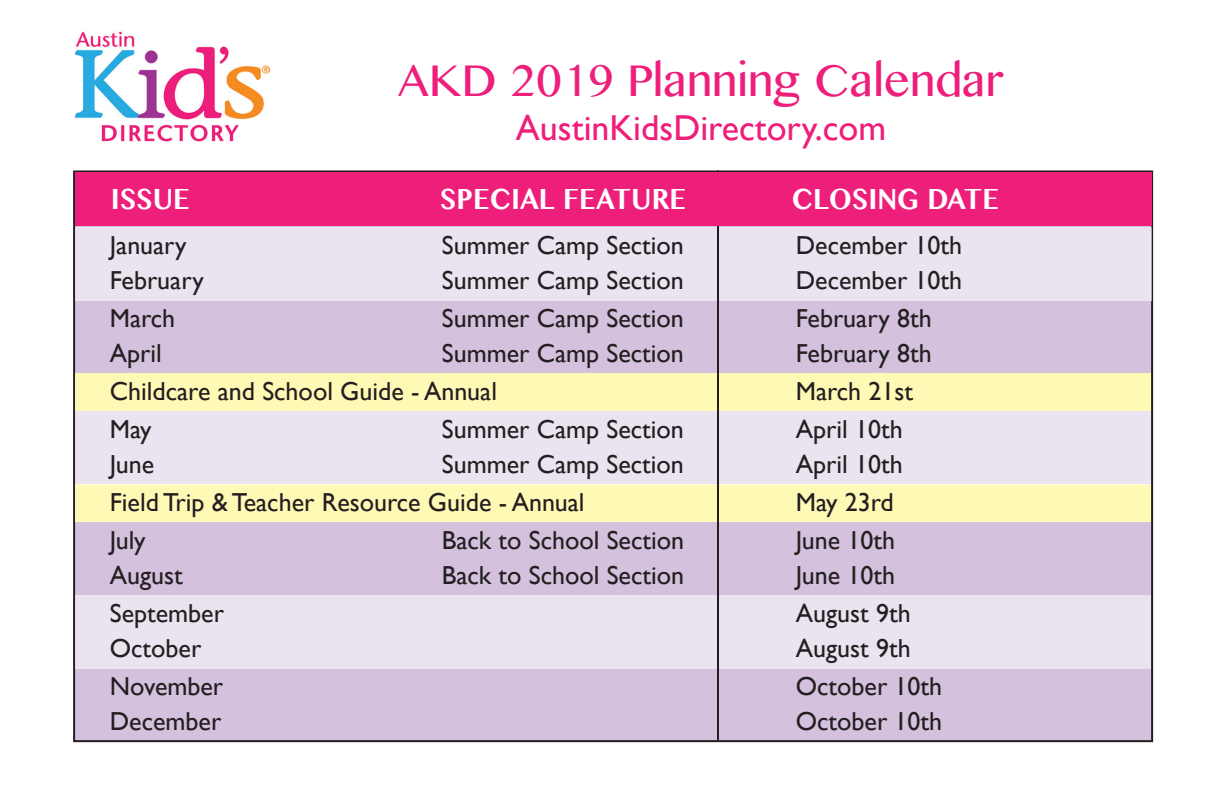
<style>
.page{position:relative;width:1224px;height:792px;background:#fff}
.page>*{position:absolute;margin:0;border:0;box-sizing:border-box;transform-origin:0 0}
.t1{font:50px "Kannada MN";color:#ee1e7b}
.t2{font:36px "Gill Sans";color:#ee1e7b}
.t3{font:700 32px "Kannada MN";color:#fff;scale:.88 1}
.t4{font:26px "Gill Sans";color:#231f20}
</style>
<div class="page">
<div style="left:74px;top:171px;width:1078px;height:570px;background:#d3c1dd"></div>
<div style="left:75px;top:227px;width:1076px;height:74px;background:#ebe3ef"></div>
<div style="left:75px;top:373px;width:1076px;height:37px;background:#fff9b6"></div>
<div style="left:75px;top:485px;width:1076px;height:37px;background:#fff9b6"></div>
<div style="left:75px;top:411px;width:1076px;height:74px;background:#ebe3ef"></div>
<div style="left:75px;top:596px;width:1076px;height:73px;background:#ebe3ef"></div>
<img style="left:75px;top:31px;width:195px;height:111px">
<hr style="left:717px;top:170px;width:2px;height:570px;background:#231f20">
<div style="left:75px;top:172px;width:1076px;height:54px;background:#ee1e7b"></div>
<p class="t1" style="left:398px;top:50px;width:607px">AKD 2019 Planning Calendar</p>
<p class="t2" style="left:516px;top:107px;width:372px">AustinKidsDirectory.com</p>
<p class="t3" style="left:111px;top:179px;width:92px">ISSUE</p>
<p class="t3" style="left:440px;top:179px;width:281px">SPECIAL FEATURE</p>
<p class="t3" style="left:792px;top:179px;width:237px">CLOSING DATE</p>
<p class="t4" style="left:110px;top:230px;width:78px">January</p>
<p class="t4" style="left:442px;top:230px;width:244px">Summer Camp Section</p>
<p class="t4" style="left:796px;top:230px;width:168px">December 10th</p>
<p class="t4" style="left:110px;top:265px;width:96px">February</p>
<p class="t4" style="left:442px;top:265px;width:244px">Summer Camp Section</p>
<p class="t4" style="left:796px;top:265px;width:168px">December 10th</p>
<p class="t4" style="left:110px;top:303px;width:67px">March</p>
<p class="t4" style="left:442px;top:303px;width:244px">Summer Camp Section</p>
<p class="t4" style="left:796px;top:303px;width:137px">February 8th</p>
<p class="t4" style="left:110px;top:338px;width:54px">April</p>
<p class="t4" style="left:442px;top:338px;width:244px">Summer Camp Section</p>
<p class="t4" style="left:796px;top:338px;width:137px">February 8th</p>
<p class="t4" style="left:110px;top:376px;width:389px">Childcare and School Guide - Annual</p>
<p class="t4" style="left:796px;top:376px;width:119px">March 21st</p>
<p class="t4" style="left:110px;top:414px;width:43px">May</p>
<p class="t4" style="left:442px;top:414px;width:244px">Summer Camp Section</p>
<p class="t4" style="left:796px;top:414px;width:108px">April 10th</p>
<p class="t4" style="left:110px;top:449px;width:46px">June</p>
<p class="t4" style="left:442px;top:449px;width:244px">Summer Camp Section</p>
<p class="t4" style="left:796px;top:449px;width:108px">April 10th</p>
<p class="t4" style="left:110px;top:487px;width:476px">Field Trip &amp; Teacher Resource Guide - Annual</p>
<p class="t4" style="left:796px;top:487px;width:100px">May 23rd</p>
<p class="t4" style="left:110px;top:525px;width:37px">July</p>
<p class="t4" style="left:442px;top:525px;width:244px">Back to School Section</p>
<p class="t4" style="left:796px;top:525px;width:101px">June 10th</p>
<p class="t4" style="left:110px;top:560px;width:75px">August</p>
<p class="t4" style="left:442px;top:560px;width:244px">Back to School Section</p>
<p class="t4" style="left:796px;top:560px;width:101px">June 10th</p>
<p class="t4" style="left:110px;top:598px;width:116px">September</p>
<p class="t4" style="left:796px;top:598px;width:116px">August 9th</p>
<p class="t4" style="left:110px;top:633px;width:93px">October</p>
<p class="t4" style="left:796px;top:633px;width:116px">August 9th</p>
<p class="t4" style="left:110px;top:671px;width:115px">November</p>
<p class="t4" style="left:796px;top:671px;width:148px">October 10th</p>
<p class="t4" style="left:110px;top:706px;width:113px">December</p>
<p class="t4" style="left:796px;top:706px;width:148px">October 10th</p>
</div>
